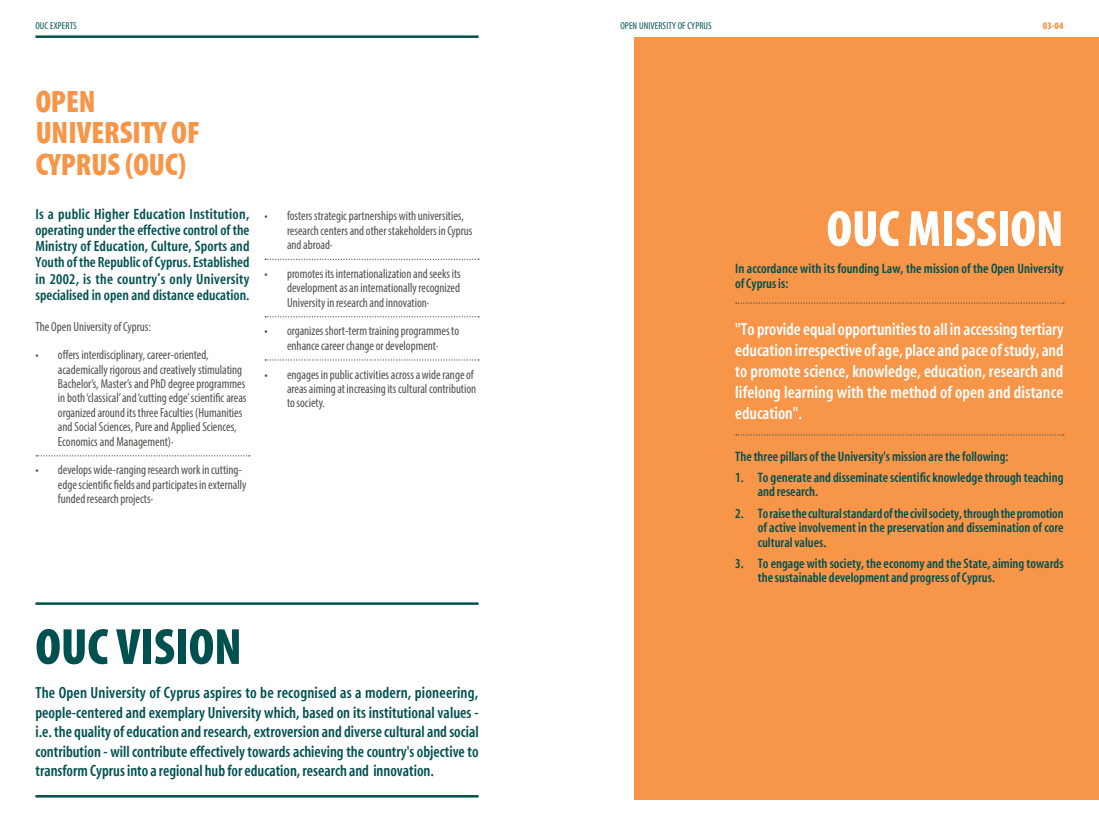
<style>
.page{position:relative;width:1099px;height:833px;background:#fff}
.page>*{position:absolute;margin:0;border:0;box-sizing:border-box;transform-origin:0 0}
.t1{font:700 51.25px "Myriad Condensed Greek";color:#fff}
.t2{font:700 51.25px "Myriad Condensed Greek";color:#005050}
.t3{font:700 31.25px/31.2px "Myriad Condensed Greek";color:#f79548}
.t4{font:500 17.5px/21px "Myriad Condensed Greek";letter-spacing:.005em;color:#fff;text-align:justify}
.t5{font:500 16.25px/19.5px "Myriad Condensed Greek";color:#005050;text-align:justify}
.t6{font:500 15px/16.2px "Myriad Condensed Greek";color:#005050;text-align:justify}
.t7{font:500 13.75px/14.4px "Myriad Condensed Greek";color:#005050}
.t8{font:condensed 13.12px/14.4px "Myriad Pro";color:#524f4a;scale:.95 1}
.t9{font:10px "Myriad Condensed Greek";letter-spacing:.01em;color:#005050}
.t10{font:700 10px "Myriad Condensed Greek";color:#f79548}
.s1{font-family:"CF Din";font-weight:700;font-stretch:condensed}
</style>
<div class="page">
<hr style="left:35px;top:35px;width:443px;height:3px;background:#005050">
<hr style="left:35px;top:602px;width:443px;height:3px;background:#005050">
<hr style="left:35px;top:795px;width:443px;height:2px;background:#005050">
<svg style="left:265px;top:259px;width:214px;height:1px"></svg>
<svg style="left:265px;top:316px;width:214px;height:1px"></svg>
<svg style="left:265px;top:359px;width:214px;height:1px"></svg>
<svg style="left:36px;top:455px;width:214px;height:1px"></svg>
<div style="left:634px;top:37px;width:464px;height:762px;background:#f79548"></div>
<svg style="left:736px;top:302px;width:327px;height:2px"></svg>
<svg style="left:736px;top:434px;width:327px;height:1px"></svg>
<p class="t9" style="left:35px;top:21px;width:43px">OUC EXPERTS</p>
<h2 class="t3" style="left:35px;top:87px;width:166px">OPEN<br>UNIVERSITY OF<br>CYPRUS (OUC)</h2>
<p class="t6" style="left:35px;top:206px;width:216px">Is a public Higher Education Institution, operating under the effective control of the Ministry of Education, Culture, Sports and Youth of the Republic of Cyprus. Established in 2002, is the country<span class="s1">'</span>s only University specialised in open and distance education.</p>
<p class="t8" style="left:35px;top:319px;width:123px">The Open University of Cyprus:</p>
<p class="t8" style="left:58px;top:348px;width:200px;text-indent:-23px">• offers interdisciplinary, career-oriented, academically rigorous and creatively stimulating Bachelor’s, Master’s and PhD degree programmes in both ‘classical’ and ‘cutting edge’ scientific areas organized around its three Faculties (Humanities and Social Sciences, Pure and Applied Sciences, Economics and Management)·</p>
<p class="t8" style="left:58px;top:463px;width:200px;text-indent:-23px">• develops wide-ranging research work in cutting&shy;edge scientific fields and participates in externally funded research projects·</p>
<p class="t8" style="left:287px;top:209px;width:197px;text-indent:-23px">• fosters strategic partnerships with universities, research centers and other stakeholders in Cyprus and abroad·</p>
<p class="t8" style="left:287px;top:266px;width:184px;text-align:justify;text-indent:-23px">• promotes its internationalization and seeks its development as an internationally recognized University in research and innovation·</p>
<p class="t8" style="left:264px;top:324px;width:206px;text-align:center">• organizes short-term training programmes to enhance career change or development·</p>
<p class="t8" style="left:287px;top:367px;width:201px;text-indent:-23px">• engages in public activities across a wide range of areas aiming at increasing its cultural contribution to society.</p>
<h1 class="t2" style="left:35px;top:620px;width:208px">OUC VISION</h1>
<p class="t5" style="left:35px;top:683px;width:444px">The Open University of Cyprus aspires to be recognised as a modern, pioneering, people-centered and exemplary University which, based on its institutional values - i.e. the quality of education and research, extroversion and diverse cultural and social contribution - will contribute effectively towards achieving the country's objective to transform Cyprus into a regional hub for education, research and innovation.</p>
<p class="t9" style="left:620px;top:21px;width:93px">OPEN UNIVERSITY OF CYPRUS</p>
<p class="t10" style="left:1042px;top:20px;width:22px">03-04</p>
<h1 class="t1" style="left:826px;top:203px;width:238px">OUC MISSION</h1>
<p class="t7" style="left:735px;top:262px;width:330px">In accordance with its founding Law, the mission of the Open University of Cyprus is:</p>
<p class="t4" style="left:735px;top:320px;width:330px">"To provide equal opportunities to all in accessing tertiary education irrespective of age, place and pace of study, and to promote science, knowledge, education, research and lifelong learning with the method of open and distance education".</p>
<p class="t7" style="left:735px;top:449px;width:275px">The three pillars of the University's mission are the following:</p>
<p class="t7" style="left:757px;top:471px;width:307px;text-indent:-22px">1. To generate and disseminate scientific knowledge through teaching and research.</p>
<p class="t7" style="left:757px;top:507px;width:307px;text-align:justify;text-indent:-22px">2. To raise the cultural standard of the civil society, through the promotion of active involvement in the preservation and dissemination of core cultural values.</p>
<p class="t7" style="left:757px;top:557px;width:307px;text-indent:-22px">3. To engage with society, the economy and the State, aiming towards the sustainable development and progress of Cyprus.</p>
</div>
